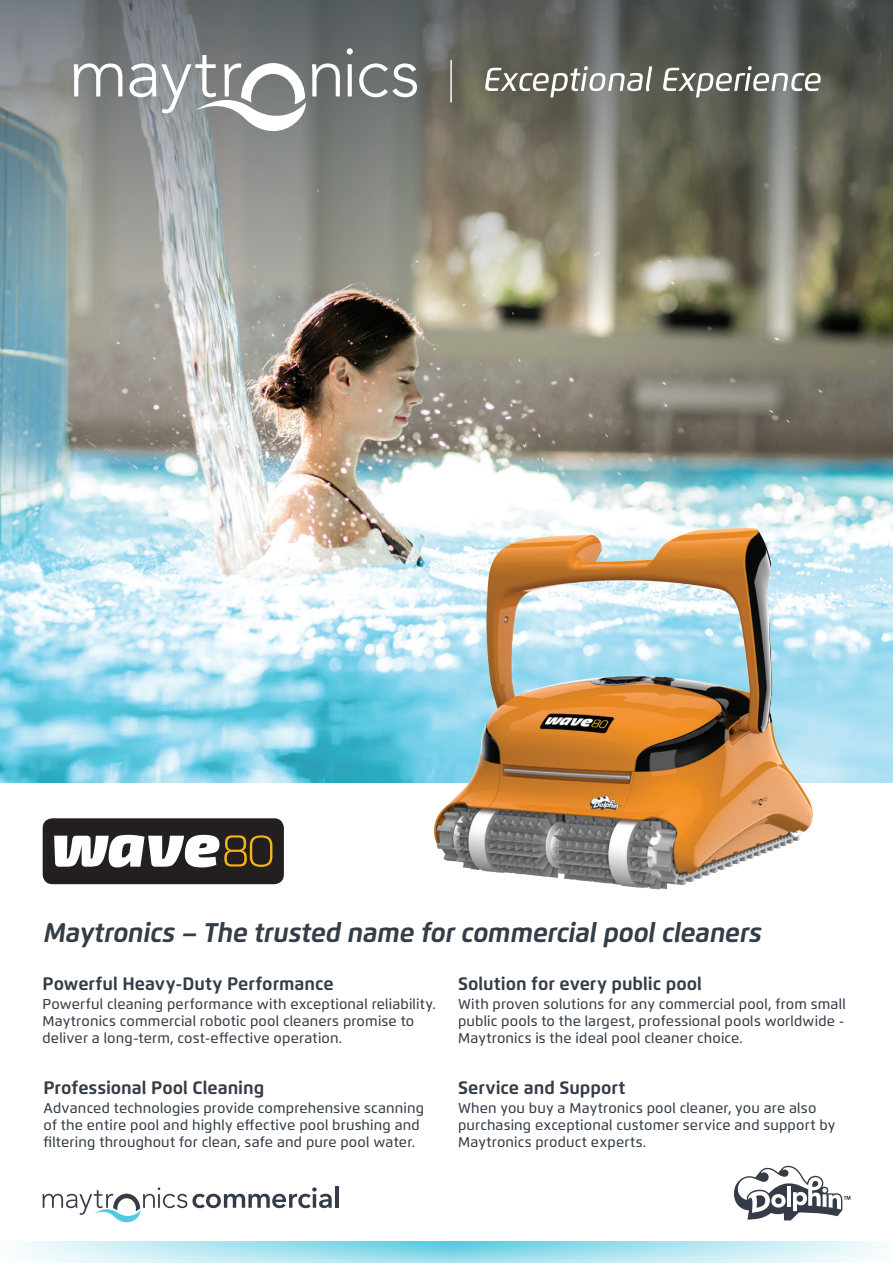
<style>
.page{position:relative;width:893px;height:1263px;background:#fff}
.page>*{position:absolute;margin:0;border:0;box-sizing:border-box;transform-origin:0 0}
.t1{font:italic 700 27px "Flexo";letter-spacing:-.01em;color:#343d47}
.t2{font:700 18px "Flexo";color:#343d47}
.t3{font:500 14.25px/17.1px "Flexo";letter-spacing:.015em;color:#343d47}
</style>
<div class="page">
<img style="left:0;top:325px;width:893px;height:457px">
<svg style="left:17px;top:1241px;width:868px;height:22px;background:#b7e7f1"></svg>
<img style="left:0;top:0;width:893px;height:325px">
<hr style="left:450px;top:60px;width:2px;height:42px;background:#fff">
<svg style="left:485px;top:66px;width:336px;height:31px"></svg>
<svg style="left:74px;top:63px;width:48px;height:33px"></svg>
<svg style="left:347px;top:48px;width:6px;height:48px"></svg>
<svg style="left:359px;top:63px;width:58px;height:34px"></svg>
<svg style="left:129px;top:55px;width:211px;height:78px"></svg>
<div style="left:43px;top:818px;width:241px;height:66px;background:#231f20;border-radius:10px"></div>
<svg style="left:54px;top:835px;width:218px;height:33px"></svg>
<img style="left:402px;top:509px;width:432px;height:381px">
<svg style="left:43px;top:1187px;width:289px;height:36px"></svg>
<hr style="left:335px;top:1186px;width:4px;height:22px;background:#343d47">
<svg style="left:734px;top:1166px;width:116px;height:55px"></svg>
<h1 class="t1" style="left:43px;top:916px;width:720px">Maytronics – The trusted name for commercial pool cleaners</h1>
<p class="t2" style="left:43px;top:973px;width:293px">Powerful Heavy-Duty Performance</p>
<p class="t3" style="left:43px;top:996px;width:395px">Powerful cleaning performance with exceptional reliability.<br>Maytronics commercial robotic pool cleaners promise to deliver a long-term, cost-effective operation.</p>
<p class="t2" style="left:43px;top:1076px;width:222px">Professional Pool Cleaning</p>
<p class="t3" style="left:43px;top:1099px;width:382px">Advanced technologies provide comprehensive scanning of the entire pool and highly effective pool brushing and filtering throughout for clean, safe and pure pool water.</p>
<p class="t2" style="left:458px;top:973px;width:245px">Solution for every public pool</p>
<p class="t3" style="left:458px;top:996px;width:389px;text-align:justify">With proven solutions for any commercial pool, from small public pools to the largest, professional pools worldwide - Maytronics is the ideal pool cleaner choice.</p>
<p class="t2" style="left:458px;top:1076px;width:169px">Service and Support</p>
<p class="t3" style="left:458px;top:1099px;width:379px">When you buy a Maytronics pool cleaner, you are also purchasing exceptional customer service and support by<br>Maytronics product experts.</p>
</div>
